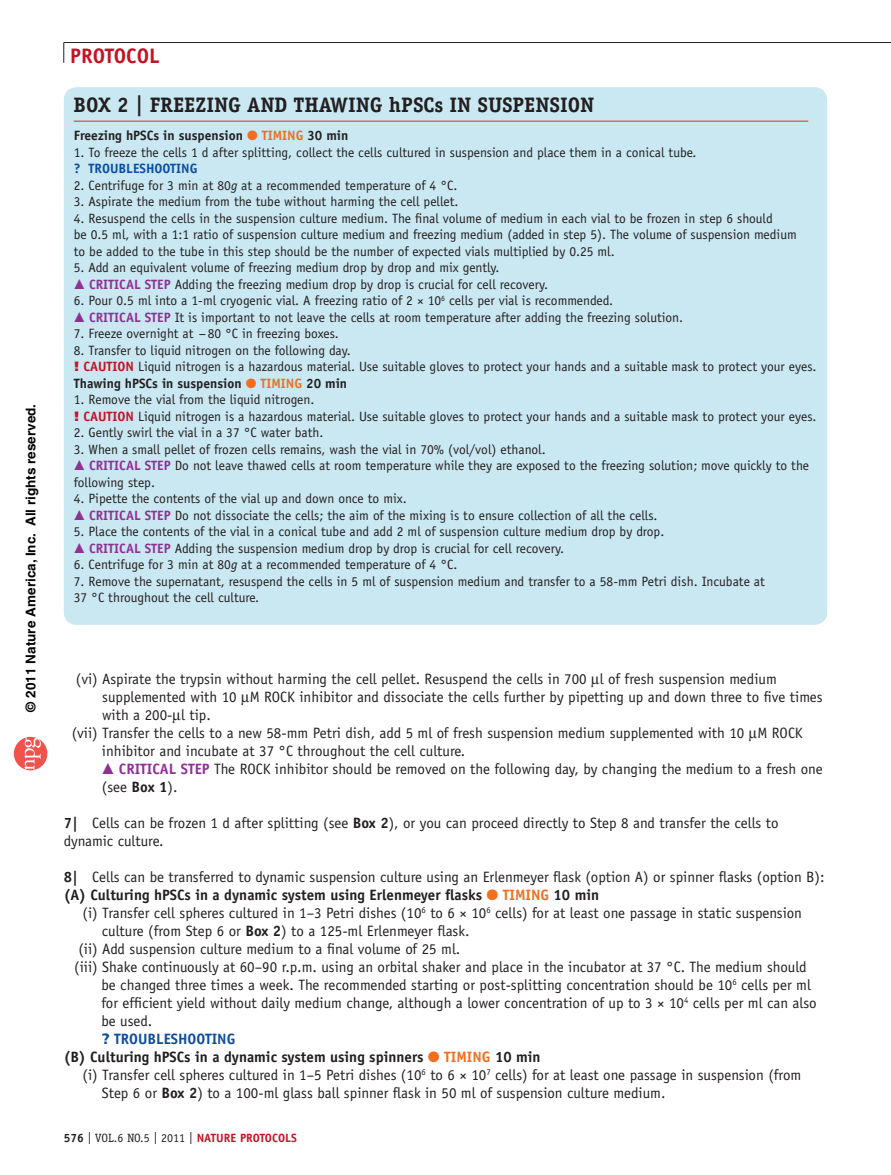
<style>
.page{position:relative;width:891px;height:1175px;background:#fff}
.page>*{position:absolute;margin:0;border:0;box-sizing:border-box;transform-origin:0 0}
.pBoxttl{font:700 21px "Officina Serif";color:#231f20}
.t1{font:700 21px "Officina Sans";color:#c41324}
.pParaProcedureList{font:15px/18px "Officina Sans";color:#231f20}
.pParaProcedure{font:15px/18px "Officina Sans";color:#231f20}
.pParaProcedureList-2{font:700 15px "Officina Sans";color:#231f20}
.pParaProcedureList-3{font:700 15px "Officina Sans";color:#8e3292}
.pParaProcedureList-4{font:700 15px "Officina Sans";color:#0d4da1}
.pBox{font:13.5px/16.5px "Officina Sans";color:#231f20}
.pBox-2{font:700 13.5px "Officina Sans";color:#231f20}
.pBox-3{font:700 13.5px "Officina Sans";color:#8e3292}
.t2{font:700 13.5px "Helvetica";color:#040503}
.pParaProcedureList-5{font:700 13.5px "Officina Sans";color:#0d4da1}
.pBox-4{font:700 13.5px "Officina Sans";color:#c41324}
.t3{font:12px "Officina Serif";color:#231f20}
.s1{color:#f36e21}
.s2{font-style:italic}
.s3{font-family:"Frutiger";font-weight:900}
.s4{font-weight:700;color:#c41324}
.s5{font-weight:700}
.s6{font-family:"Frutiger";font-weight:900;color:#0d4da1}
.s7{font-weight:700;color:#0d4da1}
.s8{font-family:"Officina Sans";font-weight:700}
.s9{font-family:"Officina Sans";font-weight:700;color:#c41324}
</style>
<div class="page">
<svg style="left:14px;top:737px;width:33px;height:33px"></svg>
<svg style="left:64px;top:43px;width:1px;height:20px"></svg>
<hr style="left:64px;top:42px;width:827px;height:1px;background:#231f20">
<div style="left:64px;top:87px;width:763px;height:538px;background:#cae8f2;border-radius:13px"></div>
<hr style="left:74px;top:121px;width:734px;height:1px;background:#ee1d23">
<p class="t2" style="left:23px;top:712px;width:309px;rotate:-90deg">© 2011 Nature America, Inc. All rights reserved.</p>
<h1 class="t1" style="left:70px;top:43px;width:91px">protocol</h1>
<p class="pBoxttl" style="left:74px;top:92px;width:522px">BOX 2 | FREEZING AND THAWING HPSCS IN SUSPENSION</p>
<p class="pBox-2" style="left:74px;top:127px;width:276px">Freezing hPSCs in suspension <span class="s1">● TIMIN G</span> 30 min</p>
<p class="pBox" style="left:74px;top:144px;width:624px">1. To freeze the cells 1 d after splitting, collect the cells cultured in suspension and place them in a conical tube.</p>
<p class="pParaProcedureList-5" style="left:74px;top:160px;width:23px">? TROU</p>
<p class="pParaProcedureList-5" style="left:119px;top:160px;width:81px">BLESHOOTING</p>
<p class="pBox" style="left:74px;top:177px;width:385px">2. Centrifuge for 3 min at 80<span class="s2">g</span> at a recommended temperature of 4 °C.</p>
<p class="pBox" style="left:74px;top:193px;width:386px">3. Aspirate the medium from the tube without harming the cell pellet.</p>
<p class="pBox" style="left:74px;top:210px;width:725px">4. Resuspend the cells in the suspension culture medium. The final volume of medium in each vial to be frozen in step 6 should<br>be 0.5 ml, with a 1:1 ratio of suspension culture medium and freezing medium (added in step 5). The volume of suspension medium to be added to the tube in this step should be the number of expected vials multiplied by 0.25 ml.</p>
<p class="pBox" style="left:74px;top:259px;width:427px">5. Add an equivalent volume of freezing medium drop by drop and mix gently.</p>
<p class="pBox-3" style="left:89px;top:275px;width:39px">CRITICAL</p>
<p class="pBox-3" style="left:145px;top:275px;width:8px">STEP</p>
<p class="pBox" style="left:175px;top:276px;width:375px">Adding the freezing medium drop by drop is crucial for cell recovery.</p>
<p class="pBox" style="left:74px;top:292px;width:541px">6. Pour 0.5 ml into a 1-ml cryogenic vial. A freezing ratio of 2 × 10<sup>6</sup> cells per vial is recommended.</p>
<p class="pBox-3" style="left:89px;top:308px;width:39px">CRITICAL</p>
<p class="pBox-3" style="left:145px;top:308px;width:8px">STEP</p>
<p class="pBox" style="left:175px;top:309px;width:510px">It is important to not leave the cells at room temperature after adding the freezing solution.</p>
<p class="pBox" style="left:74px;top:325px;width:266px">7. Freeze overnight at −80 °C in freezing boxes.</p>
<p class="pBox" style="left:74px;top:342px;width:279px">8. Transfer to liquid nitrogen on the following day.</p>
<p class="pBox-4" style="left:74px;top:358px;width:18px"><span class="s3">!</span> CAUT</p>
<p class="pBox" style="left:113px;top:358px;width:705px"><span class="s4">ION</span> Liquid nitrogen is a hazardous material. Use suitable gloves to protect your hands and a suitable mask to protect your eyes.</p>
<p class="pBox-2" style="left:74px;top:374px;width:275px">Thawing hPSCs in suspension <span class="s1">● TIMIN G</span> 20 min</p>
<p class="pBox" style="left:74px;top:391px;width:242px">1. Remove the vial from the liquid nitrogen.</p>
<p class="pBox-4" style="left:74px;top:407px;width:18px"><span class="s3">!</span> CAUT</p>
<p class="pBox" style="left:113px;top:408px;width:705px"><span class="s4">ION</span> Liquid nitrogen is a hazardous material. Use suitable gloves to protect your hands and a suitable mask to protect your eyes.</p>
<p class="pBox" style="left:74px;top:424px;width:251px">2. Gently swirl the vial in a 37 °C water bath.</p>
<p class="pBox" style="left:74px;top:441px;width:474px">3. When a small pellet of frozen cells remains, wash the vial in 70% (vol/vol) ethanol.</p>
<p class="pBox-3" style="left:89px;top:457px;width:39px">CRITICAL</p>
<p class="pBox-3" style="left:145px;top:457px;width:8px">STEP</p>
<p class="pBox" style="left:175px;top:457px;width:636px">Do not leave thawed cells at room temperature while they are exposed to the freezing solution; move quickly to the</p>
<p class="pBox" style="left:74px;top:474px;width:83px">following step.</p>
<p class="pBox" style="left:74px;top:490px;width:335px">4. Pipette the contents of the vial up and down once to mix.</p>
<p class="pBox-3" style="left:89px;top:506px;width:39px">CRITICAL</p>
<p class="pBox-3" style="left:145px;top:506px;width:8px">STEP</p>
<p class="pBox" style="left:175px;top:507px;width:484px">Do not dissociate the cells; the aim of the mixing is to ensure collection of all the cells.</p>
<p class="pBox" style="left:74px;top:523px;width:592px">5. Place the contents of the vial in a conical tube and add 2 ml of suspension culture medium drop by drop.</p>
<p class="pBox-3" style="left:89px;top:539px;width:39px">CRITICAL</p>
<p class="pBox-3" style="left:145px;top:539px;width:8px">STEP</p>
<p class="pBox" style="left:175px;top:540px;width:391px">Adding the suspension medium drop by drop is crucial for cell recovery.</p>
<p class="pBox" style="left:74px;top:556px;width:385px">6. Centrifuge for 3 min at 80<span class="s2">g</span> at a recommended temperature of 4 °C.</p>
<p class="pBox" style="left:74px;top:573px;width:693px">7. Remove the supernatant, resuspend the cells in 5 ml of suspension medium and transfer to a 58-mm Petri dish. Incubate at<br>37 °C throughout the cell culture.</p>
<p class="pParaProcedureList" style="left:102px;top:670px;width:722px;text-indent:-26px">(vi) Aspirate the trypsin without harming the cell pellet. Resuspend the cells in 700 l of fresh suspension medium supplemented with 10 M ROCK inhibitor and dissociate the cells further by pipetting up and down three to five times with a 200- l tip.</p>
<p class="pParaProcedureList" style="left:72px;top:724px;width:733px">(vii) Transfer the cells to a new 58-mm Petri dish, add 5 ml of fresh suspension medium supplemented with 10 M ROCK</p>
<p class="pParaProcedureList" style="left:102px;top:742px;width:365px">inhibitor and incubate at 37 °C throughout the cell culture.</p>
<p class="pParaProcedureList-3" style="left:119px;top:760px;width:43px">CRITICAL</p>
<p class="pParaProcedureList-3" style="left:181px;top:760px;width:9px">STEP</p>
<p class="pParaProcedureList" style="left:214px;top:760px;width:610px">The ROCK inhibitor should be removed on the following day, by changing the medium to a fresh one</p>
<p class="pParaProcedureList" style="left:102px;top:778px;width:77px">(see <span class="s5">Box 1</span>).</p>
<p class="pParaProcedure" style="left:64px;top:814px;width:716px"><span class="s5">7|</span> Cells can be frozen 1 d after splitting (see <span class="s5">Box 2</span>), or you can proceed directly to Step 8 and transfer the cells to dynamic culture.</p>
<p class="pParaProcedure" style="left:64px;top:868px;width:762px"><span class="s5">8|</span> Cells can be transferred to dynamic suspension culture using an Erlenmeyer flask (option A) or spinner flasks (option B):</p>
<p class="pParaProcedureList-2" style="left:64px;top:886px;width:537px">(A) Culturing hPSCs in a dynamic system using Erlenmeyer flasks <span class="s1">● TIMIN G</span> 10 min</p>
<p class="pParaProcedureList" style="left:102px;top:904px;width:702px;text-indent:-19px">(i) Transfer cell spheres cultured in 1–3 Petri dishes (10<sup>6</sup> to 6 × 10<sup>6</sup> cells) for at least one passage in static suspension culture (from Step 6 or <span class="s5">Box 2</span>) to a 125-ml Erlenmeyer flask.</p>
<p class="pParaProcedureList" style="left:78px;top:940px;width:383px">(ii) Add suspension culture medium to a final volume of 25 ml.</p>
<p class="pParaProcedureList" style="left:101px;top:958px;width:717px;text-indent:-27px">(iii) Shake continuously at 60–90 r.p.m. using an orbital shaker and place in the incubator at 37 °C. The medium should be changed three times a week. The recommended starting or post-splitting concentration should be 10<sup>6</sup> cells per ml for efficient yield without daily medium change, although a lower concentration of up to 3 × 10<sup>4</sup> cells per ml can also be used.<br><span class="s6">?</span> <span class="s7">TROU</span></p>
<p class="pParaProcedureList-4" style="left:148px;top:1030px;width:89px">BLESHOOTING</p>
<p class="pParaProcedureList-2" style="left:64px;top:1048px;width:478px">(B) Culturing hPSCs in a dynamic system using spinners <span class="s1">● TIMIN G</span> 10 min</p>
<p class="pParaProcedureList" style="left:102px;top:1066px;width:701px;text-indent:-19px">(i) Transfer cell spheres cultured in 1–5 Petri dishes (10<sup>6</sup> to 6 × 10<sup>7</sup> cells) for at least one passage in suspension (from<br>Step 6 or <span class="s5">Box 2</span>) to a 100-ml glass ball spinner flask in 50 ml of suspension culture medium.</p>
<p class="t3" style="left:64px;top:1131px;width:235px"><span class="s8">576</span> | VOL.6 NO.5 | 2011 | <span class="s9">nature protocols</span></p>
</div>
